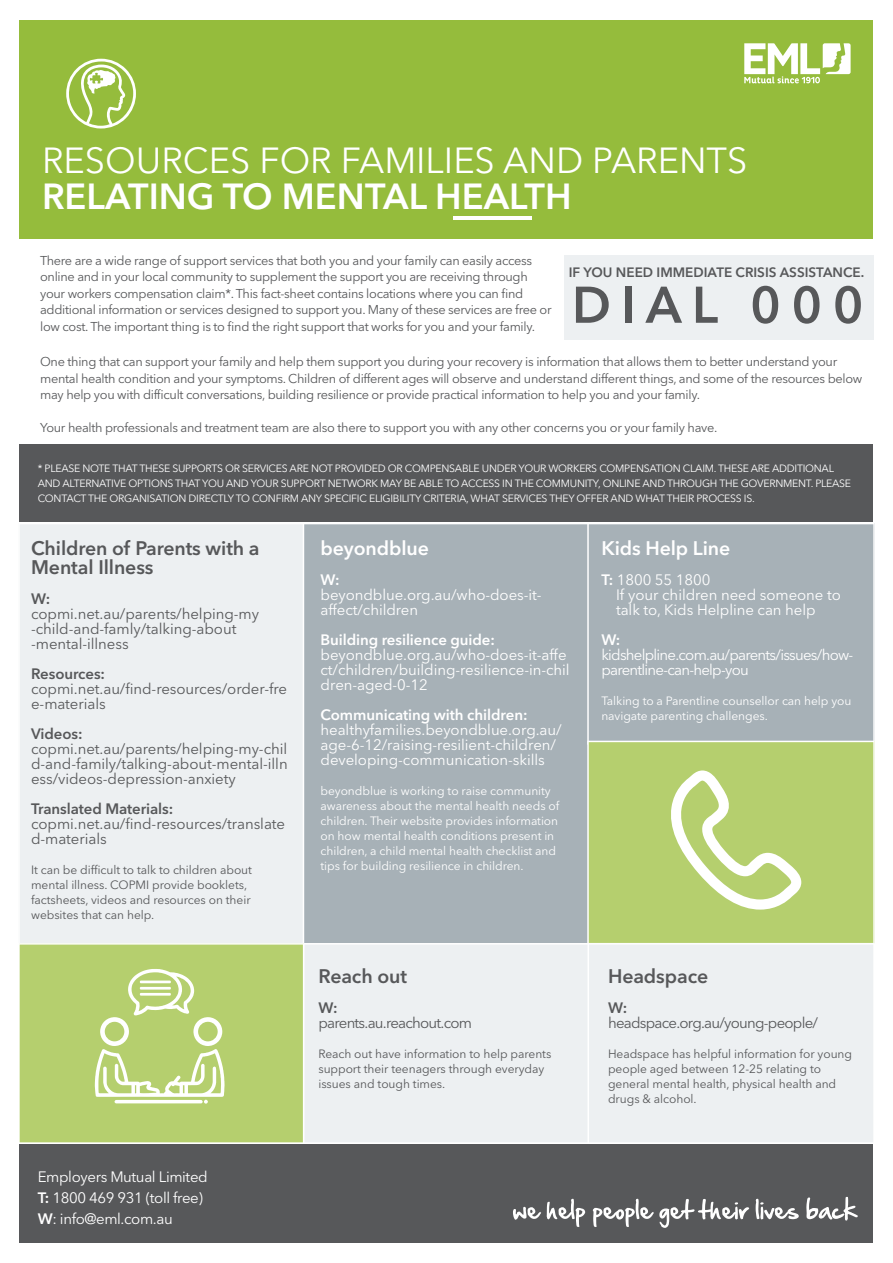
<style>
.page{position:relative;width:893px;height:1263px;background:#fff}
.page>*{position:absolute;margin:0;border:0;box-sizing:border-box;transform-origin:0 0}
.t1{font:600 51px "Avenir Next LT Pro";letter-spacing:.2em;color:#57585a}
.t2{font:36px "Avenir Next LT Pro";color:#fff}
.t3{font:600 36px "Avenir Next LT Pro";color:#fff}
.t4{font:600 19.5px/19.5px "Avenir Next LT Pro";letter-spacing:-.005em;color:#57585a}
.t5{font:600 19.5px "Avenir Next LT Pro";letter-spacing:-.005em;color:#fff}
.t6{font:15px/15px "Avenir Next LT Pro";letter-spacing:-.005em;color:#fff}
.t7{font:15px/15px "Avenir Next LT Pro";letter-spacing:-.005em;color:#57585a}
.t8{font:15px/15px "Avenir Next LT Pro";letter-spacing:-.05em;color:#fff}
.t9{font:15px/21px "Avenir Next LT Pro";letter-spacing:-.025em;color:#fff}
.t10{font:600 15px "Avenir Next LT Pro";letter-spacing:-.005em;color:#fff}
.t11{font:15px "Avenir Next LT Pro";letter-spacing:-.05em;color:#57585a}
.t12{font:600 15px "Avenir Next LT Pro";letter-spacing:-.005em;color:#57585a}
.t13{font:600 13.5px "Avenir Next LT Pro";color:#57585a}
.t14{font:12.75px/16.5px "Avenir Next LT Pro";letter-spacing:-.025em;color:#57585a}
.t15{font:12px/15px "Avenir Next LT Pro";letter-spacing:-.005em;color:#57585a}
.t16{font:12px/15px "Avenir Next LT Pro";letter-spacing:-.005em;color:#fff}
.t17{font:10.5px/15px "Avenir Next LT Pro";letter-spacing:-.025em;color:#fff}
.s1{font-weight:600}
</style>
<div class="page">
<div style="left:20px;top:524px;width:283px;height:419px;background:#edf0f2"></div>
<div style="left:304px;top:524px;width:283px;height:419px;background:#a7b1b7"></div>
<div style="left:587px;top:523px;width:288px;height:218px;background:#a7b1b7"></div>
<div style="left:587px;top:741px;width:288px;height:202px;background:#b5cf6e"></div>
<div style="left:589px;top:945px;width:284px;height:197px;background:#edf0f2"></div>
<div style="left:305px;top:945px;width:282px;height:197px;background:#edf0f2"></div>
<div style="left:19px;top:943px;width:285px;height:200px;background:#b5cf6e"></div>
<div style="left:20px;top:20px;width:853px;height:218px;background:#95bc3c"></div>
<hr style="left:454px;top:216px;width:78px;height:3px;background:#fff">
<svg style="left:744px;top:43px;width:107px;height:40px"></svg>
<div style="left:564px;top:255px;width:309px;height:85px;background:#edf0f2"></div>
<div style="left:20px;top:445px;width:853px;height:77px;background:#57585a"></div>
<svg style="left:66px;top:59px;width:70px;height:70px"></svg>
<svg style="left:668px;top:770px;width:133px;height:139px"></svg>
<svg style="left:95px;top:969px;width:130px;height:135px"></svg>
<div style="left:20px;top:1144px;width:853px;height:99px;background:#57585a"></div>
<svg style="left:513px;top:1207px;width:28px;height:13px"></svg>
<svg style="left:547px;top:1199px;width:38px;height:28px"></svg>
<svg style="left:593px;top:1199px;width:156px;height:29px"></svg>
<svg style="left:756px;top:1199px;width:43px;height:20px"></svg>
<svg style="left:806px;top:1197px;width:52px;height:23px"></svg>
<h2 class="t2" style="left:42px;top:139px;width:707px">RESOURCES FOR FAMILIES AND PARENTS</h2>
<h2 class="t3" style="left:42px;top:175px;width:531px">RELATING TO MENTAL HEALTH</h2>
<p class="t14" style="left:40px;top:252px;width:513px">There are a wide range of support services that both you and your family can easily access online and in your local community to supplement the support you are receiving through your workers compensation claim*. This fact-sheet contains locations where you can find additional information or services designed to support you. Many of these services are free or low cost. The important thing is to find the right support that works for you and your family.</p>
<p class="t14" style="left:40px;top:353px;width:824px">One thing that can support your family and help them support you during your recovery is information that allows them to better understand your mental health condition and your symptoms. Children of different ages will observe and understand different things, and some of the resources below may help you with difficult conversations, building resilience or provide practical information to help you and your family.</p>
<p class="t14" style="left:40px;top:419px;width:679px">Your health professionals and treatment team are also there to support you with any other concerns you or your family have.</p>
<p class="t13" style="left:569px;top:264px;width:297px">IF YOU NEED IMMEDIATE CRISIS ASSISTANCE.</p>
<h1 class="t1" style="left:572px;top:274px;width:293px">DIAL 000</h1>
<p class="t17" style="left:38px;top:460px;width:815px">* PLEASE NOTE THAT THESE SUPPORTS OR SERVICES ARE NOT PROVIDED OR COMPENSABLE UNDER YOUR WORKERS COMPENSATION CLAIM. THESE ARE ADDITIONAL<br>AND ALTERNATIVE OPTIONS THAT YOU AND YOUR SUPPORT NETWORK MAY BE ABLE TO ACCESS IN THE COMMUNITY, ONLINE AND THROUGH THE GOVERNMENT. PLEASE<br>CONTACT THE ORGANISATION DIRECTLY TO CONFIRM ANY SPECIFIC ELIGIBILITY CRITERIA, WHAT SERVICES THEY OFFER AND WHAT THEIR PROCESS IS.</p>
<h3 class="t4" style="left:31px;top:538px;width:230px">Children of Parents with a<br>Mental Illness</h3>
<p class="t12" style="left:31px;top:590px;width:21px">W:</p>
<p class="t7" style="left:31px;top:606px;width:229px">copmi.net.au/parents/helping-my -child-and-famly/talking-about -mental-illness</p>
<p class="t12" style="left:31px;top:665px;width:76px">Resources:</p>
<p class="t7" style="left:31px;top:681px;width:257px">copmi.net.au/find-resources/order-fre e-materials</p>
<p class="t12" style="left:31px;top:725px;width:53px">Videos:</p>
<p class="t7" style="left:31px;top:741px;width:258px;text-align:justify">copmi.net.au/parents/helping-my-chil d-and-family/talking-about-mental-illn ess/videos-depression-anxiety</p>
<p class="t12" style="left:31px;top:800px;width:144px">Translated Materials:</p>
<p class="t7" style="left:31px;top:816px;width:255px">copmi.net.au/find-resources/translate d-materials</p>
<p class="t15" style="left:31px;top:862px;width:222px">It can be difficult to talk to children about mental illness. COPMI provide booklets, factsheets, videos and resources on their websites that can help.</p>
<h3 class="t5" style="left:321px;top:536px;width:110px">beyondblue</h3>
<p class="t10" style="left:321px;top:570px;width:21px">W:</p>
<p class="t6" style="left:321px;top:587px;width:223px">beyondblue.org.au/who-does-it&shy;affect/children</p>
<p class="t10" style="left:321px;top:630px;width:176px">Building resilience guide:</p>
<p class="t6" style="left:321px;top:647px;width:251px">beyondblue.org.au/who-does-it-affe ct/children/building-resilience-in-chil dren-aged-0-12</p>
<p class="t10" style="left:321px;top:705px;width:209px">Communicating with children:</p>
<p class="t6" style="left:321px;top:722px;width:243px">healthyfamilies.beyondblue.org.au/ age-6-12/raising-resilient-children/ developing-communication-skills</p>
<p class="t16" style="left:321px;top:783px;width:240px">beyondblue is working to raise community awareness about the mental health needs of children. Their website provides information on how mental health conditions present in children, a child mental health checklist and tips for building resilience in children.</p>
<h3 class="t4" style="left:318px;top:966px;width:90px">Reach out</h3>
<p class="t12" style="left:318px;top:998px;width:21px">W:</p>
<p class="t11" style="left:318px;top:1013px;width:155px">parents.au.reachout.com</p>
<p class="t15" style="left:318px;top:1046px;width:234px">Reach out have information to help parents support their teenagers through everyday issues and tough times.</p>
<p class="t9" style="left:38px;top:1166px;width:171px">Employers Mutual Limited<br><span class="s1">T:</span> 1800 469 931 (toll free)<br><span class="s1">W</span>: info@eml.com.au</p>
<h3 class="t5" style="left:601px;top:536px;width:131px">Kids Help Line</h3>
<p class="t6" style="left:616px;top:572px;width:226px;text-indent:-15px"><span class="s1">T:</span> 1800 55 1800<br>If your children need someone to talk to, Kids Helpline can help</p>
<p class="t10" style="left:601px;top:630px;width:21px">W:</p>
<p class="t8" style="left:601px;top:647px;width:253px">kidshelpline.com.au/parents/issues/how&shy;parentline-can-help-you</p>
<p class="t16" style="left:601px;top:693px;width:252px">Talking to a Parentline counsellor can help you navigate parenting challenges.</p>
<h3 class="t4" style="left:608px;top:966px;width:102px">Headspace</h3>
<p class="t12" style="left:608px;top:998px;width:21px">W:</p>
<p class="t11" style="left:608px;top:1013px;width:212px">headspace.org.au/young-people/</p>
<p class="t15" style="left:608px;top:1046px;width:245px">Headspace has helpful information for young people aged between 12-25 relating to general mental health, physical health and drugs &amp; alcohol.</p>
</div>
